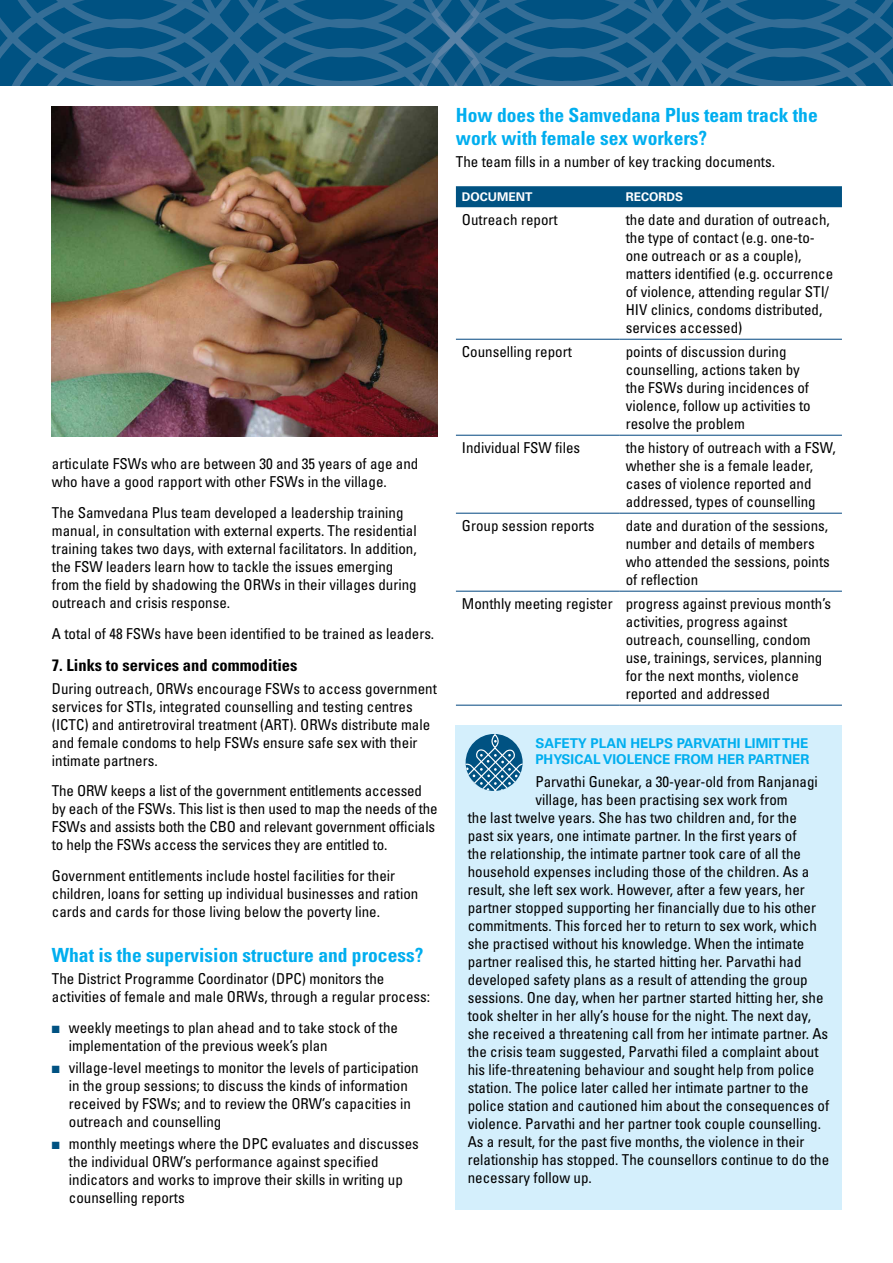
<style>
.page{position:relative;width:893px;height:1263px;background:#fff}
.page>*{position:absolute;margin:0;border:0;box-sizing:border-box;transform-origin:0 0}
.t1{font:700 condensed 19.5px/23.4px "Univers";color:#00aeef}
.t2{font:700 condensed 16.5px "Univers";color:#000}
.t3{font:condensed 15px/18px "Univers";color:#000}
.t4{font:700 13.5px/16.5px "Univers";color:#00aeef}
.t5{font:700 12px "Univers";color:#fff}
.s1{color:#005282}
</style>
<div class="page">
<svg style="left:0;top:0;width:893px;height:85px;background:#165d8a"></svg>
<div style="left:456px;top:186px;width:386px;height:21px;background:#005282"></div>
<hr style="left:456px;top:339px;width:164px;height:1px;background:#00467f">
<hr style="left:620px;top:339px;width:222px;height:1px;background:#00467f">
<hr style="left:456px;top:435px;width:164px;height:1px;background:#00467f">
<hr style="left:620px;top:435px;width:222px;height:1px;background:#00467f">
<hr style="left:456px;top:513px;width:164px;height:1px;background:#00467f">
<hr style="left:620px;top:513px;width:222px;height:1px;background:#00467f">
<hr style="left:456px;top:591px;width:164px;height:1px;background:#00467f">
<hr style="left:620px;top:591px;width:222px;height:1px;background:#00467f">
<hr style="left:456px;top:705px;width:164px;height:1px;background:#00467f">
<hr style="left:620px;top:705px;width:222px;height:1px;background:#00467f">
<img style="left:51px;top:106px;width:387px;height:330px">
<div style="left:455px;top:725px;width:387px;height:485px;background:#d4effc"></div>
<svg style="left:466px;top:735px;width:57px;height:56px"></svg>
<p class="t3" style="left:52px;top:455px;width:368px">articulate FSWs who are between 30 and 35 years of age and who have a good rapport with other FSWs in the village.</p>
<p class="t3" style="left:52px;top:503px;width:366px">The Samvedana Plus team developed a leadership training manual, in consultation with external experts. The residential training takes two days, with external facilitators. I n addition, the FSW leaders learn how to tackle the issues emerging from the field by shadowing the ORW</p>
<p class="t3" style="left:274px;top:575px;width:144px">s in their villages during</p>
<p class="t3" style="left:52px;top:587px;width:384px;line-height:30.8px">outreach and crisis response.<br>A total of 48 FSWs have been identified to be trained as leaders.</p>
<p class="t2" style="left:52px;top:655px;width:247px">7. Links to services and commodities</p>
<p class="t3" style="left:52px;top:679px;width:115px">During outreach, ORW</p>
<p class="t3" style="left:52px;top:679px;width:386px;text-indent:135px">s encourage FSWs to access government services for STIs, integrated counselling and testing centres<br>(I CTC) and antiretroviral treatment (ART). ORW</p>
<p class="t3" style="left:52px;top:715px;width:380px;text-indent:279px">s distribute male and female condoms to help FSWs ensure safe sex with their intimate partners.</p>
<p class="t3" style="left:52px;top:782px;width:36px">The ORW</p>
<p class="t3" style="left:52px;top:782px;width:387px;text-indent:59px">keeps a list of the government entitlements accessed by each of the FSWs. This list is then used to map the needs of the FSWs and assists both the CBO and relevant government officials to help the FSWs access the services they are entitled to.</p>
<p class="t3" style="left:52px;top:867px;width:368px">Government entitlements include hostel facilities for their children, loans for setting up individual businesses and ration cards and cards for those living below the poverty line.</p>
<h1 class="t1" style="left:52px;top:943px;width:373px">What is the supervision structure and process?</h1>
<p class="t3" style="left:52px;top:969px;width:334px">The District Programme Coordinator (DPC) monitors the activities of female and male ORW</p>
<p class="t3" style="left:258px;top:987px;width:174px">s, through a regular process:</p>
<p class="t3" style="left:69px;top:1018px;width:331px;text-indent:-17px"><span class="s1">■</span> weekly meetings to plan ahead and to take stock of the implementation of the previous week’s plan</p>
<p class="t3" style="left:69px;top:1058px;width:351px;text-indent:-17px"><span class="s1">■</span> village-level meetings to monitor the levels of participation in the group sessions; to discuss the kinds of information received by FSWs; and to review the ORW</p>
<p class="t3" style="left:322px;top:1094px;width:90px">’s capacities in</p>
<p class="t3" style="left:69px;top:1112px;width:154px">outreach and counselling</p>
<p class="t3" style="left:69px;top:1135px;width:351px;text-indent:-17px"><span class="s1">■</span> monthly meetings where the DPC evaluates and discusses the individual ORW</p>
<p class="t3" style="left:69px;top:1153px;width:336px;text-indent:114px">’s performance against specified indicators and works to improve their skills in writing up counselling reports</p>
<h1 class="t1" style="left:456px;top:103px;width:363px">How does the Samvedana Plus team track the work with female sex workers?</h1>
<p class="t3" style="left:456px;top:153px;width:321px">The team fills in a number of key tracking documents.</p>
<p class="t5" style="left:462px;top:190px;width:72px">DOCUMENT</p>
<p class="t5" style="left:626px;top:190px;width:59px">RECORDS</p>
<p class="t3" style="left:462px;top:211px;width:97px">O utreach report</p>
<p class="t3" style="left:626px;top:211px;width:209px">the date and duration of outreach, the type of contact (e.g. one-to&shy;one outreach or as a couple), matters identified (e.g. occurrence of violence, attending regular STI/<br>HIV clinics, condoms distributed, services accessed)</p>
<p class="t3" style="left:462px;top:343px;width:111px">Counselling report</p>
<p class="t3" style="left:626px;top:343px;width:186px">points of discussion during counselling, actions taken by the FSWs during incidences of violence, follow up activities to resolve the problem</p>
<p class="t3" style="left:462px;top:439px;width:120px">Individual FSW files</p>
<p class="t3" style="left:626px;top:439px;width:212px">the history of outreach with a FSW, whether she is a female leader, cases of violence reported and addressed, types of counselling</p>
<p class="t3" style="left:462px;top:517px;width:134px">Group session reports</p>
<p class="t3" style="left:626px;top:517px;width:206px">date and duration of the sessions, number and details of members who attended the sessions, points of reflection</p>
<p class="t3" style="left:626px;top:595px;width:207px;text-indent:-164px">Monthly meeting register progress against previous month’s activities, progress against outreach, counselling, condom use, trainings, services, planning for the next months, violence reported and addressed</p>
<p class="t4" style="left:535px;top:735px;width:276px">SAFETY PLAN HELPS PARVATHI LIMIT THE<br>PHYSICAL VIOLENCE FROM HER PARTNER</p>
<p class="t3" style="left:535px;top:772px;width:284px">Parvathi Gunekar, a 30-year-old from Ranjanagi</p>
<p class="t3" style="left:535px;top:790px;width:254px">village, has been practising sex work from</p>
<p class="t3" style="left:468px;top:808px;width:331px">the last twelve years. She has two children and, for the</p>
<p class="t3" style="left:468px;top:826px;width:330px">past six years, one intimate partner. I n the first years of</p>
<p class="t3" style="left:468px;top:844px;width:335px">the relationship, the intimate partner took care of all the</p>
<p class="t3" style="left:468px;top:862px;width:343px">household expenses including those of the children. As a</p>
<p class="t3" style="left:468px;top:880px;width:339px">result, she left sex work. H owever, after a few years, her</p>
<p class="t3" style="left:468px;top:898px;width:350px">partner stopped supporting her financially due to his other</p>
<p class="t3" style="left:468px;top:916px;width:351px">commitments. This forced her to return to sex work, which</p>
<p class="t3" style="left:468px;top:934px;width:338px">she practised without his knowledge. When the intimate</p>
<p class="t3" style="left:468px;top:952px;width:335px">partner realised this, he started hitting her. Parvathi had</p>
<p class="t3" style="left:468px;top:970px;width:341px">developed safety plans as a result of attending the group</p>
<p class="t3" style="left:468px;top:988px;width:357px">sessions. One day, when her partner started hitting her, she</p>
<p class="t3" style="left:468px;top:1006px;width:345px">took shelter in her ally’s house for the night. The next day,</p>
<p class="t3" style="left:468px;top:1024px;width:362px">she received a threatening call from her intimate partner. As</p>
<p class="t3" style="left:468px;top:1042px;width:352px">the crisis team suggested, Parvathi filed a complaint about</p>
<p class="t3" style="left:468px;top:1060px;width:348px">his life-threatening behaviour and sought help from police</p>
<p class="t3" style="left:468px;top:1078px;width:342px">station. The police later called her intimate partner to the</p>
<p class="t3" style="left:468px;top:1096px;width:363px">police station and cautioned him about the consequences of</p>
<p class="t3" style="left:468px;top:1114px;width:355px">violence. Parvathi and her partner took couple counselling.</p>
<p class="t3" style="left:468px;top:1132px;width:338px">As a result, for the past five months, the violence in their</p>
<p class="t3" style="left:468px;top:1150px;width:363px">relationship has stopped. The counsellors continue to do the</p>
<p class="t3" style="left:468px;top:1168px;width:126px">necessary follow up.</p>
</div>
